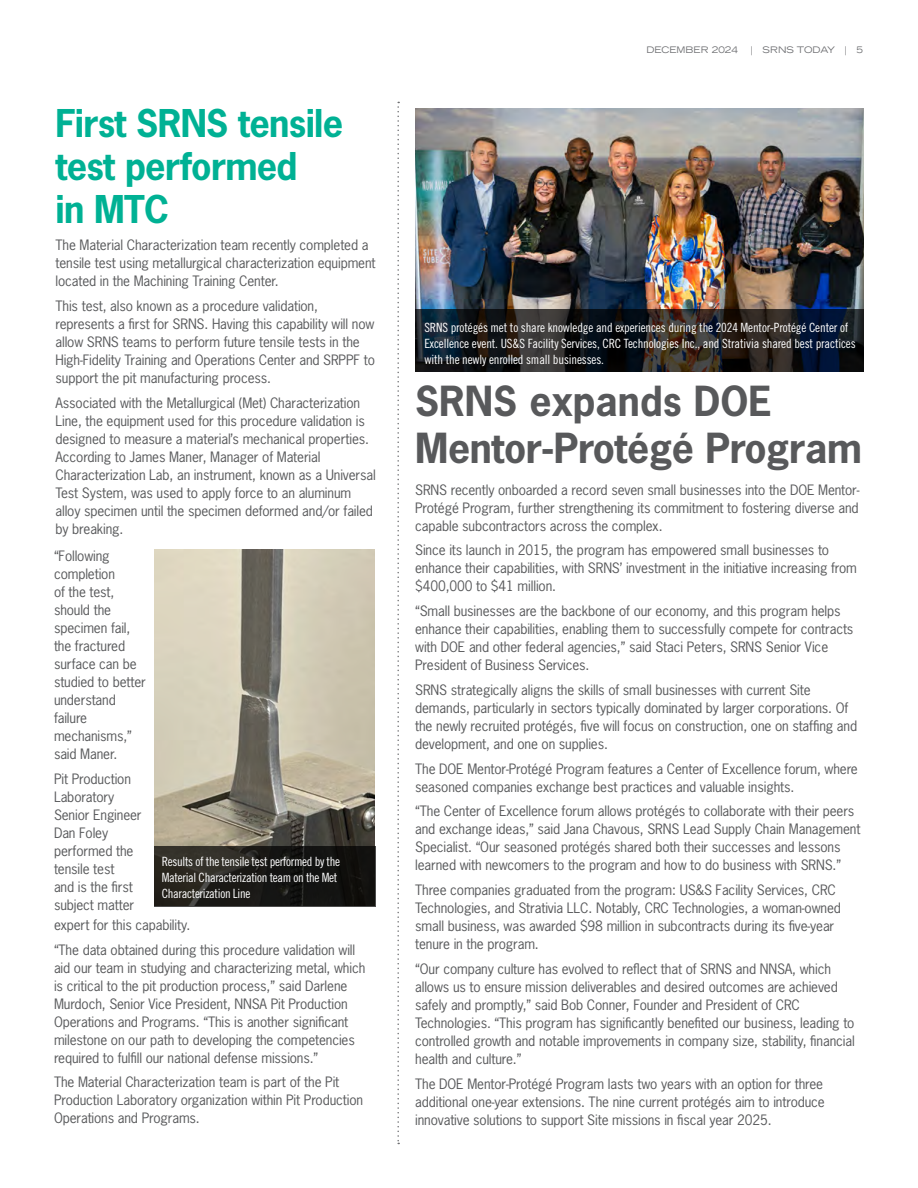
<style>
.page{position:relative;width:918px;height:1188px;background:#fff}
.page>*{position:absolute;margin:0;border:0;box-sizing:border-box;transform-origin:0 0}
.t1{font:700 39px/46.8px "News Gothic Std";letter-spacing:-.01em;color:#58595b}
.t2{font:700 36px/43.2px "News Gothic Std";letter-spacing:-.02em;color:#00b194}
.t3{font:13.5px/18px "News Gothic Std";letter-spacing:-.01em;color:#58595b}
.t4{font:12.75px/15.8px "Trade Gothic LT Std Cn 18";letter-spacing:-.01em;color:#fff}
.t5{font:expanded 9px "Trade Gothic LT Std";color:#6d6e71}
</style>
<div class="page">
<img style="left:154px;top:550px;width:220px;height:296px">
<svg style="left:154px;top:846px;width:222px;height:61px;background:#1d1c18"></svg>
<img style="left:415px;top:109px;width:449px;height:201px">
<svg style="left:415px;top:310px;width:449px;height:62px;background:#1c1d21"></svg>
<svg style="left:397px;top:102px;width:2px;height:1042px"></svg>
<h2 class="t2" style="left:56px;top:101px;width:289px">First SRNS tensile test performed<br>in MTC</h2>
<p class="t3" style="left:56px;top:236px;width:322px">The Material Characterization team recently completed a tensile test using metallurgical characterization equipment located in the Machining Training Center.</p>
<p class="t3" style="left:56px;top:297px;width:321px">This test, also known as a procedure validation, represents a first for SRNS. Having this capability will now allow SRNS teams to perform future tensile tests in the High-Fidelity Training and Operations Center and SRPPF to support the pit manufacturing process.</p>
<p class="t3" style="left:56px;top:394px;width:322px">Associated with the Metallurgical (Met) Characterization Line, the equipment used for this procedure validation is designed to measure a material’s mechanical properties.<br>According to James Maner, Manager of Material Characterization Lab, an instrument, known as a Universal Test System, was used to apply force to an aluminum alloy specimen until the specimen deformed and/or failed by breaking.</p>
<p class="t3" style="left:54px;top:547px;width:93px">“Following completion<br>of the test, should the specimen fail, the fractured surface can be studied to better understand failure mechanisms,” said Maner.</p>
<p class="t3" style="left:54px;top:770px;width:89px">Pit Production<br>Laboratory<br>Senior Engineer<br>Dan Foley performed the tensile test<br>and is the first subject matter</p>
<p class="t3" style="left:54px;top:912px;width:303px;line-height:24.8px">expert for this capability.<br>“The data obtained during this procedure validation will</p>
<p class="t3" style="left:54px;top:959px;width:313px">aid our team in studying and characterizing metal, which is critical to the pit production process,” said Darlene Murdoch, Senior Vice President, NNSA Pit Production Operations and Programs. “This is another significant milestone on our path to developing the competencies required to fulfill our national defense missions.”</p>
<p class="t3" style="left:54px;top:1073px;width:311px">The Material Characterization team is part of the Pit<br>Production Laboratory organization within Pit Production<br>Operations and Programs.</p>
<p class="t4" style="left:162px;top:854px;width:180px">Results of the tensile test performed by the<br>Material Characterization team on the Met<br>Characterization Line</p>
<p class="t5" style="left:647px;top:43px;width:93px">DECEMBER 2024</p>
<p class="t5" style="left:751px;top:43px;width:114px">| SRNS TODAY | 5</p>
<p class="t4" style="left:424px;top:320px;width:433px">SRNS protégés met to share knowledge and experiences during the 2024 Mentor-Protégé Center of<br>Excellence event. US&amp;S Facility Services, CRC Technologies Inc., and Strativia shared best practices with the newly enrolled small businesses.</p>
<h1 class="t1" style="left:415px;top:378px;width:448px">SRNS expands DOE<br>Mentor-Protégé Program</h1>
<p class="t3" style="left:415px;top:481px;width:446px;text-align:justify">SRNS recently onboarded a record seven small businesses into the DOE Mentor-Protégé Program, further strengthening its commitment to fostering diverse and capable subcontractors across the complex.</p>
<p class="t3" style="left:415px;top:541px;width:443px">Since its launch in 2015, the program has empowered small businesses to enhance their capabilities, with SRNS’ investment in the initiative increasing from $400,000 to $41 million.</p>
<p class="t3" style="left:415px;top:602px;width:440px">“Small businesses are the backbone of our economy, and this program helps enhance their capabilities, enabling them to successfully compete for contracts with DOE and other federal agencies,” said Staci Peters, SRNS Senior Vice President of Business Services.</p>
<p class="t3" style="left:415px;top:681px;width:444px">SRNS strategically aligns the skills of small businesses with current Site demands, particularly in sectors typically dominated by larger corporations. Of the newly recruited protégés, five will focus on construction, one on staffing and development, and one on supplies.</p>
<p class="t3" style="left:415px;top:760px;width:444px">The DOE Mentor-Protégé Program features a Center of Excellence forum, where seasoned companies exchange best practices and valuable insights.</p>
<p class="t3" style="left:415px;top:802px;width:447px">“The Center of Excellence forum allows protégés to collaborate with their peers and exchange ideas,” said Jana Chavous, SRNS Lead Supply Chain Management Specialist. “Our seasoned protégés shared both their successes and lessons learned with newcomers to the program and how to do business with SRNS.”</p>
<p class="t3" style="left:415px;top:881px;width:427px">Three companies graduated from the program: US&amp;S Facility Services, CRC Technologies, and Strativia LLC. Notably, CRC Technologies, a woman-owned small business, was awarded $98 million in subcontracts during its five-year tenure in the program.</p>
<p class="t3" style="left:415px;top:960px;width:441px">“Our company culture has evolved to reflect that of SRNS and NNSA, which allows us to ensure mission deliverables and desired outcomes are achieved safely and promptly,” said Bob Conner, Founder and President of CRC Technologies. “This program has significantly benefited our business, leading to controlled growth and notable improvements in company size, stability, financial health and culture.”</p>
<p class="t3" style="left:415px;top:1074px;width:411px">The DOE Mentor-Protégé Program lasts two years with an option for three additional one-year extensions. The nine current protégés aim to introduce innovative solutions to support Site missions in fiscal year 2025.</p>
</div>
